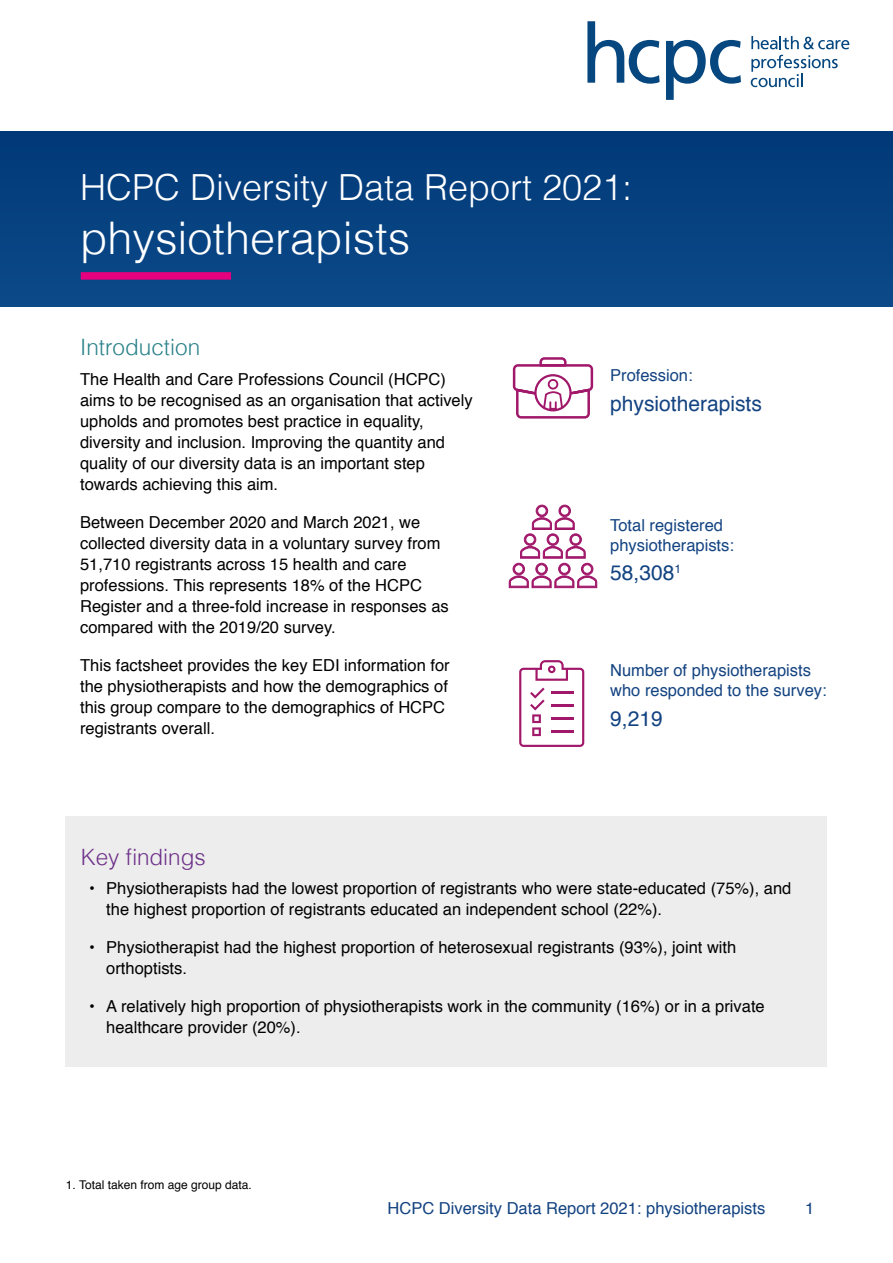
<style>
.page{position:relative;width:893px;height:1263px;background:#fff}
.page>*{position:absolute;margin:0;border:0;box-sizing:border-box;transform-origin:0 0}
.t1{font:300 45px "Helvetica";color:#fff}
.t2{font:300 36px "Helvetica";color:#fff}
.t3{font:300 22.5px "Helvetica";color:#298189}
.t4{font:300 22.5px "Helvetica";color:#6d3089}
.t5{font:21px "Helvetica";color:#134381}
.t6{font:16.5px/21px "Helvetica";color:#000}
.t7{font:16.5px/19.8px "Helvetica";color:#134381}
.t8{font:12px "Helvetica";color:#000}
</style>
<div class="page">
<div style="left:66px;top:816px;width:761px;height:251px;background:#ededed"></div>
<div style="left:1px;top:132px;width:892px;height:175px;background:#064180"></div>
<div style="left:81px;top:272px;width:150px;height:8px;background:#e6007d"></div>
<svg style="left:587px;top:21px;width:73px;height:63px"></svg>
<svg style="left:666px;top:40px;width:75px;height:60px"></svg>
<svg style="left:751px;top:36px;width:98px;height:13px"></svg>
<svg style="left:751px;top:55px;width:87px;height:32px"></svg>
<svg style="left:519px;top:660px;width:65px;height:87px"></svg>
<svg style="left:513px;top:357px;width:80px;height:62px"></svg>
<svg style="left:509px;top:505px;width:88px;height:83px"></svg>
<h2 class="t2" style="left:80px;top:157px;width:554px">HCPC Diversity Data Report 2021:</h2>
<h1 class="t1" style="left:80px;top:200px;width:332px">physiotherapists</h1>
<h3 class="t3" style="left:80px;top:328px;width:122px">Introduction</h3>
<p class="t6" style="left:80px;top:369px;width:394px">The Health and Care Professions Council (HCPC) aims to be recognised as an organisation that actively upholds and promotes best practice in equality, diversity and inclusion. Improving the quantity and quality of our diversity data is an important step towards achieving this aim.</p>
<p class="t6" style="left:80px;top:512px;width:370px">Between December 2020 and March 2021, we collected diversity data in a voluntary survey from 51,710 registrants across 15 health and care professions. This represents 18% of the HCPC Register and a three-fold increase in responses as compared with the 2019/20 survey.</p>
<p class="t6" style="left:80px;top:655px;width:371px">This factsheet provides the key EDI information for the physiotherapists and how the demographics of this group compare to the demographics of HCPC registrants overall.</p>
<p class="t7" style="left:610px;top:366px;width:84px">Profession:</p>
<p class="t5" style="left:610px;top:387px;width:153px">physiotherapists</p>
<p class="t7" style="left:610px;top:516px;width:125px">Total registered physiotherapists:</p>
<p class="t5" style="left:610px;top:557px;width:73px">58,308<sup>1</sup></p>
<p class="t7" style="left:610px;top:661px;width:218px">Number of physiotherapists who responded to the survey:</p>
<p class="t5" style="left:610px;top:702px;width:54px">9,219</p>
<h3 class="t4" style="left:81px;top:837px;width:127px">Key findings</h3>
<p class="t6" style="left:106px;top:878px;width:687px;text-indent:-17px">• Physiotherapists had the lowest proportion of registrants who were state-educated (75%), and the highest proportion of registrants educated an independent school (22%).</p>
<p class="t6" style="left:106px;top:937px;width:632px;text-indent:-17px">• Physiotherapist had the highest proportion of heterosexual registrants (93%), joint with orthoptists.</p>
<p class="t6" style="left:106px;top:996px;width:660px;text-indent:-17px">• A relatively high proportion of physiotherapists work in the community (16%) or in a private healthcare provider (20%).</p>
<p class="t8" style="left:66px;top:1175px;width:187px">1. Total taken from age group data.</p>
<p class="t7" style="left:388px;top:1198px;width:379px">HCPC Diversity Data Report 2021: physiotherapists</p>
<p class="t7" style="left:805px;top:1198px;width:11px">1</p>
</div>
